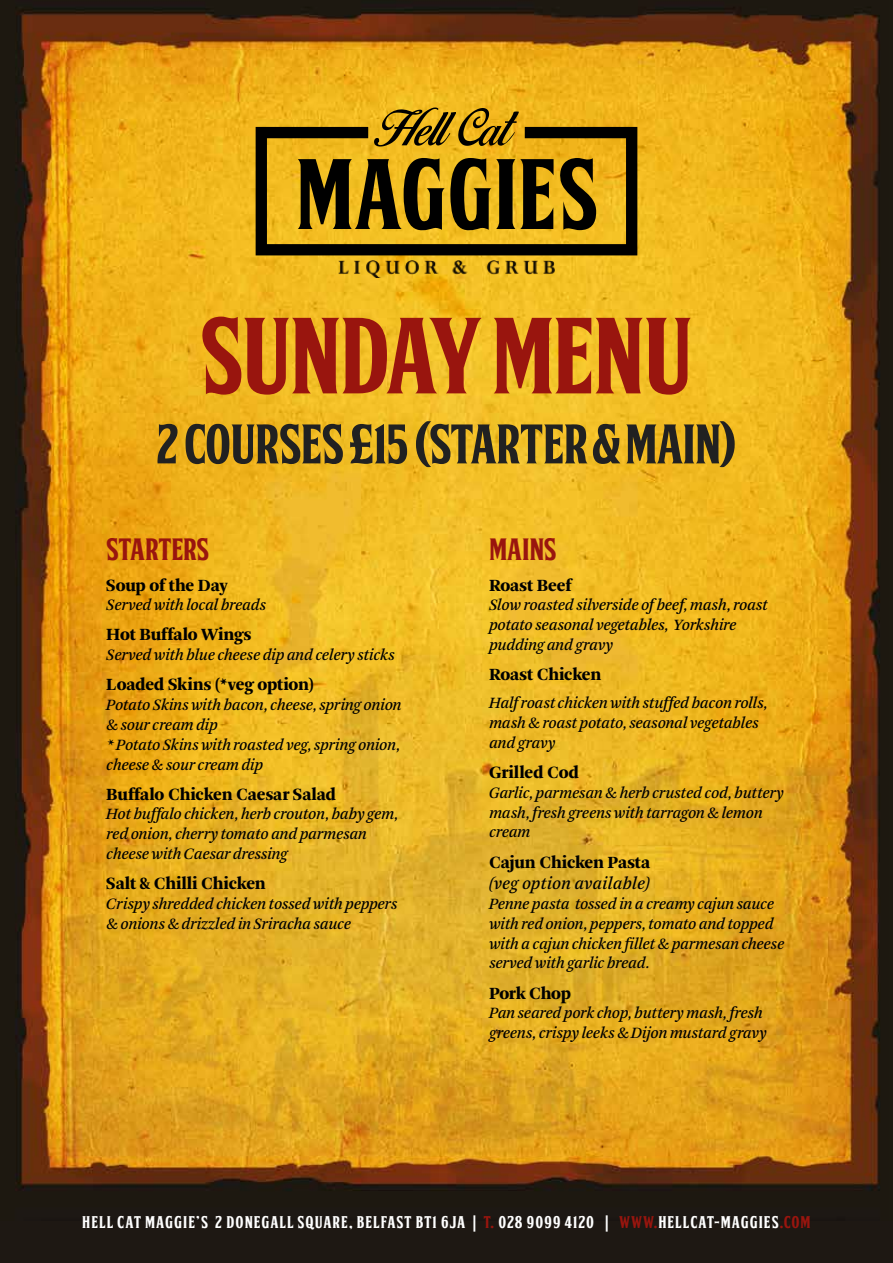
<style>
.page{position:relative;width:893px;height:1263px;background:#1e1813}
.page>*{position:absolute;margin:0;border:0;box-sizing:border-box;transform-origin:0 0}
.t1{font:104.1px "FTYSKORZHENNCV";letter-spacing:-.02em;color:#99150e}
.t2{font:96.15px "FTYSKORZHENNCV";color:#000}
.t3{font:53.55px "FTYSKORZHENNCV";letter-spacing:-.02em;color:#212121}
.t4{font:30px "FTYSKORZHENNCV";letter-spacing:-.015em;color:#99150e}
.t5{font:900 18px "Arnhem";letter-spacing:-.01em;color:#000}
.t6{font:italic 18px "Arnhem Normal";letter-spacing:-.005em;color:#000}
.t7{font:italic 16.5px/19.8px "Arnhem Normal";letter-spacing:-.025em;color:#000}
.t8{font:16.5px "FTYSKORZHENNCV";letter-spacing:.06em;color:#fff}
.s1{color:#99150e}
</style>
<div class="page">
<img style="left:15px;top:7px;width:865px;height:1184px">
<svg style="left:374px;top:107px;width:145px;height:20px;background:#b68c17"></svg>
<svg style="left:256px;top:127px;width:381px;height:128px;background:#c1961a"></svg>
<img style="left:339px;top:260px;width:215px;height:17px">
<img style="left:859px;top:373px;width:21px;height:818px">
<h2 class="t2" style="left:295px;top:129px;width:305px">MAGGIES</h2>
<h1 class="t1" style="left:200px;top:285px;width:495px">SUNDAY MENU</h1>
<h3 class="t3" style="left:156px;top:407px;width:582px">2 COURSES £15 (STARTER &amp; MAIN)</h3>
<h3 class="t4" style="left:106px;top:529px;width:104px">STARTERS</h3>
<p class="t5" style="left:106px;top:575px;width:123px">Soup of the Day</p>
<p class="t7" style="left:106px;top:595px;width:161px">Served with local breads</p>
<p class="t5" style="left:106px;top:625px;width:147px">Hot Buffalo Wings</p>
<p class="t7" style="left:106px;top:645px;width:290px">Served with blue cheese dip and celery sticks</p>
<p class="t5" style="left:106px;top:675px;width:209px">Loaded Skins (*veg option)</p>
<p class="t7" style="left:106px;top:695px;width:297px">Potato Skins with bacon, cheese, spring onion &amp; sour cream dip<br>* Potato Skins with roasted veg, spring onion, cheese &amp; sour cream dip</p>
<p class="t5" style="left:106px;top:784px;width:231px">Buffalo Chicken Caesar Salad</p>
<p class="t7" style="left:106px;top:805px;width:294px">Hot buffalo chicken, herb crouton, baby gem, red onion, cherry tomato and parmesan cheese with Caesar dressing</p>
<p class="t5" style="left:106px;top:873px;width:161px">Salt &amp; Chilli Chicken</p>
<p class="t7" style="left:106px;top:894px;width:293px">Crispy shredded chicken tossed with peppers &amp; onions &amp; drizzled in Sriracha sauce</p>
<h3 class="t4" style="left:489px;top:529px;width:69px">MAINS</h3>
<p class="t5" style="left:489px;top:575px;width:84px">Roast Beef</p>
<p class="t7" style="left:489px;top:595px;width:280px">Slow roasted silverside of beef, mash, roast potato seasonal vegetables, Yorkshire pudding and gravy</p>
<p class="t5" style="left:489px;top:664px;width:114px">Roast Chicken</p>
<p class="t7" style="left:489px;top:693px;width:280px">Half roast chicken with stuffed bacon rolls, mash &amp; roast potato, seasonal vegetables and gravy</p>
<p class="t5" style="left:489px;top:762px;width:92px">Grilled Cod</p>
<p class="t7" style="left:489px;top:783px;width:296px">Garlic, parmesan &amp; herb crusted cod, buttery mash, fresh greens with tarragon &amp; lemon cream</p>
<p class="t5" style="left:489px;top:852px;width:163px">Cajun Chicken Pasta</p>
<p class="t6" style="left:489px;top:873px;width:163px">(veg option available)</p>
<p class="t7" style="left:489px;top:894px;width:297px">Penne pasta tossed in a creamy cajun sauce with red onion, peppers, tomato and topped with a cajun chicken fillet &amp; parmesan cheese served with garlic bread.</p>
<p class="t5" style="left:489px;top:983px;width:84px">Pork Chop</p>
<p class="t7" style="left:489px;top:1003px;width:279px">Pan seared pork chop, buttery mash, fresh greens, crispy leeks &amp; Dijon mustard gravy</p>
<p class="t8" style="left:82px;top:1210px;width:730px">HELL CAT MAGGIE’S 2 DONEGALL SQUARE, BELFAST BT1 6JA | <span class="s1">T.</span> 028 9099 4120 | <span class="s1">WWW.</span>HELLCAT-MAGGIES<span class="s1">.COM</span></p>
</div>
